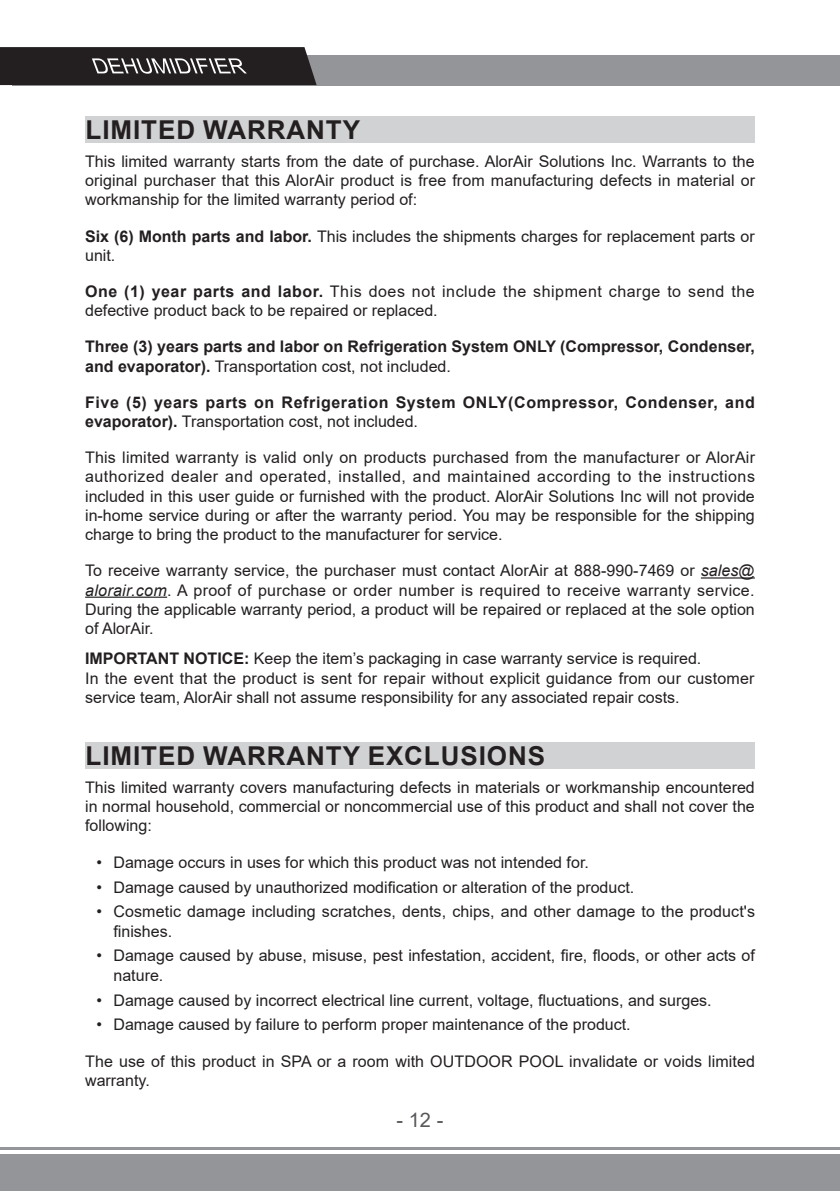
<style>
.page{position:relative;width:840px;height:1191px;background:#fff}
.page>*{position:absolute;margin:0;border:0;box-sizing:border-box;transform-origin:0 0}
.t1{font:700 26px "Arial";letter-spacing:.035em;color:#231f20}
.t2{font:20px "Arial";color:#57585a}
.t3{font:16px/19.2px "Arial";color:#231f20}
.t4{font:700 16px/19.2px "Arial";color:#231f20}
.t5{font:700 16px/19.2px "Arial";letter-spacing:.04em;color:#231f20}
.s1{font-weight:700}
.s2{font-weight:400}
.s3{font-style:italic}
</style>
<div class="page">
<div style="left:0;top:1154px;width:839px;height:37px;background:#939598"></div>
<hr style="left:0;top:1147px;width:839px;height:2px;background:#939598">
<div style="left:13px;top:55px;width:826px;height:30px;background:#939598"></div>
<svg style="left:0;top:47px;width:316px;height:38px;background:#343131"></svg>
<div style="left:85px;top:116px;width:669px;height:26px;background:#d1d2d4"></div>
<hr style="left:700px;top:577px;width:54px;height:1px;background:#231f20">
<hr style="left:85px;top:596px;width:82px;height:2px;background:#231f20">
<div style="left:85px;top:742px;width:669px;height:26px;background:#d1d2d4"></div>
<p class="t1" style="left:85px;top:111px;width:276px">LIMITED WARRANTY</p>
<p class="t3" style="left:85px;top:152px;width:671px;text-align:justify">This limited warranty starts from the date of purchase. AlorAir Solutions Inc. Warrants to the original purchaser that this AlorAir product is free from manufacturing defects in material or workmanship for the limited warranty period of:</p>
<p class="t3" style="left:85px;top:226px;width:670px"><span class="s1">Six (6) Month parts and labor.</span> This includes the shipments charges for replacement parts or unit.</p>
<p class="t3" style="left:85px;top:282px;width:670px"><span class="s1">One (1) year parts and labor.</span> This does not include the shipment charge to send the defective product back to be repaired or replaced.</p>
<p class="t4" style="left:85px;top:337px;width:671px">Three (3) years parts and labor on Refrigeration System ONLY (Compressor, Condenser, and evaporator). <span class="s2">Transportation cost, not included.</span></p>
<p class="t5" style="left:85px;top:393px;width:671px">Five (5) years parts on Refrigeration System ONLY(Compressor, Condenser, and evaporator). <span class="s2">Transportation cost, not included.</span></p>
<p class="t3" style="left:85px;top:448px;width:671px;text-align:justify">This limited warranty is valid only on products purchased from the manufacturer or AlorAir authorized dealer and operated, installed, and maintained according to the instructions included in this user guide or furnished with the product. AlorAir Solutions Inc will not provide in-home service during or after the warranty period. You may be responsible for the shipping charge to bring the product to the manufacturer for service.</p>
<p class="t3" style="left:85px;top:561px;width:670px;text-align:justify">To receive warranty service, the purchaser must contact AlorAir at 888-990-7469 or <span class="s3">sales@ alorair.com</span>. A proof of purchase or order number is required to receive warranty service.<br>During the applicable warranty period, a product will be repaired or replaced at the sole option of AlorAir.</p>
<p class="t3" style="left:85px;top:649px;width:617px"><span class="s1">IMPORTANT NOTICE:</span> Keep the item’s packaging in case warranty service is required.</p>
<p class="t3" style="left:85px;top:668px;width:670px">In the event that the product is sent for repair without explicit guidance from our customer service team, AlorAir shall not assume responsibility for any associated repair costs.</p>
<p class="t1" style="left:85px;top:737px;width:461px">LIMITED WARRANTY EXCLUSIONS</p>
<p class="t3" style="left:85px;top:777px;width:670px;text-align:justify">This limited warranty covers manufacturing defects in materials or workmanship encountered in normal household, commercial or noncommercial use of this product and shall not cover the following:</p>
<p class="t3" style="left:96px;top:852px;width:493px">• Damage occurs in uses for which this product was not intended for.</p>
<p class="t3" style="left:96px;top:877px;width:539px">• Damage caused by unauthorized modification or alteration of the product.</p>
<p class="t3" style="left:113px;top:902px;width:642px;text-indent:-17px">• Cosmetic damage including scratches, dents, chips, and other damage to the product's finishes.</p>
<p class="t3" style="left:113px;top:946px;width:642px;text-indent:-17px">• Damage caused by abuse, misuse, pest infestation, accident, fire, floods, or other acts of nature.</p>
<p class="t3" style="left:96px;top:990px;width:616px">• Damage caused by incorrect electrical line current, voltage, fluctuations, and surges.</p>
<p class="t3" style="left:96px;top:1015px;width:535px">• Damage caused by failure to perform proper maintenance of the product.</p>
<p class="t3" style="left:85px;top:1051px;width:671px">The use of this product in SPA or a room with OUTDOOR POOL invalidate or voids limited warranty.</p>
<p class="t2" style="left:396px;top:1106px;width:48px">- 12 -</p>
</div>
